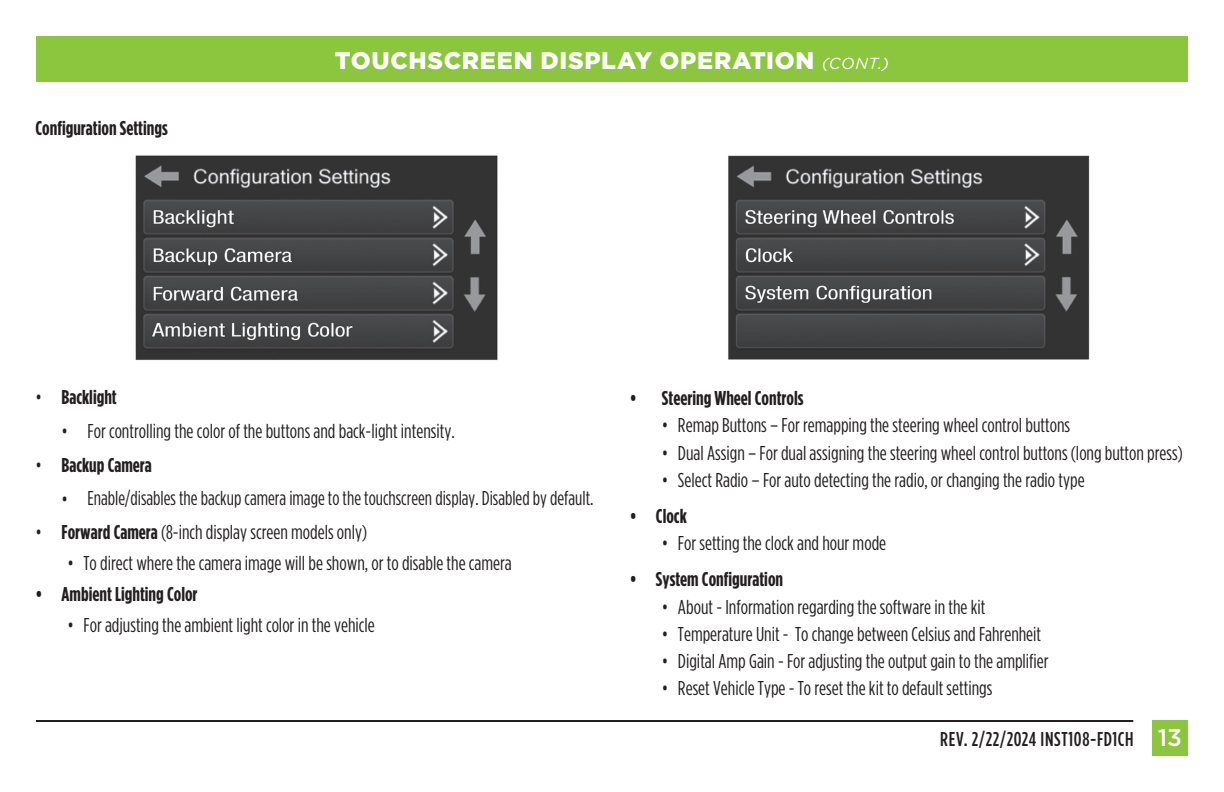
<style>
.page{position:relative;width:1224px;height:792px;background:#fff}
.page>*{position:absolute;margin:0;border:0;box-sizing:border-box;transform-origin:0 0}
.t1{font:900 24px "Gotham";letter-spacing:.03em;color:#fff}
.t2{font:20px "Gotham Condensed";color:#231f20}
.t3{font:700 20px "Gotham Condensed";color:#231f20}
.t4{font:500 20px "Gotham Condensed";letter-spacing:.03em;color:#231f20}
.s1{font-weight:400;font-style:italic;font-size:16px}
.s2{font-weight:400}
.s3{font-weight:700}
.s4{font-family:"Gotham";font-size:24px;color:#fff}
</style>
<div class="page">
<hr style="left:36px;top:720px;width:1097px;height:2px;background:#231f20">
<div style="left:1152px;top:720px;width:36px;height:36px;background:#8bc63e"></div>
<div style="left:36px;top:36px;width:1152px;height:45px;background:#8bc63e"></div>
<img style="left:135px;top:155px;width:363px;height:206px">
<img style="left:728px;top:155px;width:362px;height:205px">
<p class="t3" style="left:36px;top:117px;width:134px">Configuration Settings</p>
<p class="t1" style="left:335px;top:46px;width:556px">TOUCHSCREEN DISPLAY OPERATION <span class="s1">(CONT.)</span></p>
<p class="t3" style="left:36px;top:385px;width:83px"><span class="s2">•</span> Backlight</p>
<p class="t2" style="left:62px;top:420px;width:395px">• For controlling the color of the buttons and back-light intensity.</p>
<p class="t3" style="left:36px;top:453px;width:118px"><span class="s2">•</span> Backup Camera</p>
<p class="t2" style="left:62px;top:488px;width:534px">• Enable/disables the backup camera image to the touchscreen display. Disabled by default.</p>
<p class="t2" style="left:36px;top:522px;width:333px">• <span class="s3">Forward Camera</span> (8-inch display screen models only)</p>
<p class="t2" style="left:68px;top:553px;width:446px">• To direct where the camera image will be shown, or to disable the camera</p>
<p class="t3" style="left:36px;top:583px;width:164px">• Ambient Lighting Color</p>
<p class="t2" style="left:68px;top:615px;width:309px">• For adjusting the ambient light color in the vehicle</p>
<p class="t3" style="left:630px;top:387px;width:175px">• Steering Wheel Controls</p>
<p class="t2" style="left:662px;top:415px;width:410px">• Remap Buttons – For remapping the steering wheel control buttons</p>
<p class="t2" style="left:662px;top:442px;width:522px">• Dual Assign – For dual assigning the steering wheel control buttons (long button press)</p>
<p class="t2" style="left:662px;top:469px;width:424px">• Select Radio – For auto detecting the radio, or changing the radio type</p>
<p class="t3" style="left:630px;top:505px;width:58px">• Clock</p>
<p class="t2" style="left:662px;top:532px;width:226px">• For setting the clock and hour mode</p>
<p class="t3" style="left:630px;top:568px;width:155px">• System Configuration</p>
<p class="t2" style="left:662px;top:596px;width:325px">• About - Information regarding the software in the kit</p>
<p class="t2" style="left:662px;top:623px;width:381px">• Temperature Unit - To change between Celsius and Fahrenheit</p>
<p class="t2" style="left:662px;top:650px;width:388px">• Digital Amp Gain - For adjusting the output gain to the amplifier</p>
<p class="t2" style="left:662px;top:677px;width:332px">• Reset Vehicle Type - To reset the kit to default settings</p>
<p class="t4" style="left:940px;top:728px;width:243px">REV. 2/22/2024 INST108-FD1CH <span class="s4">13</span></p>
</div>
